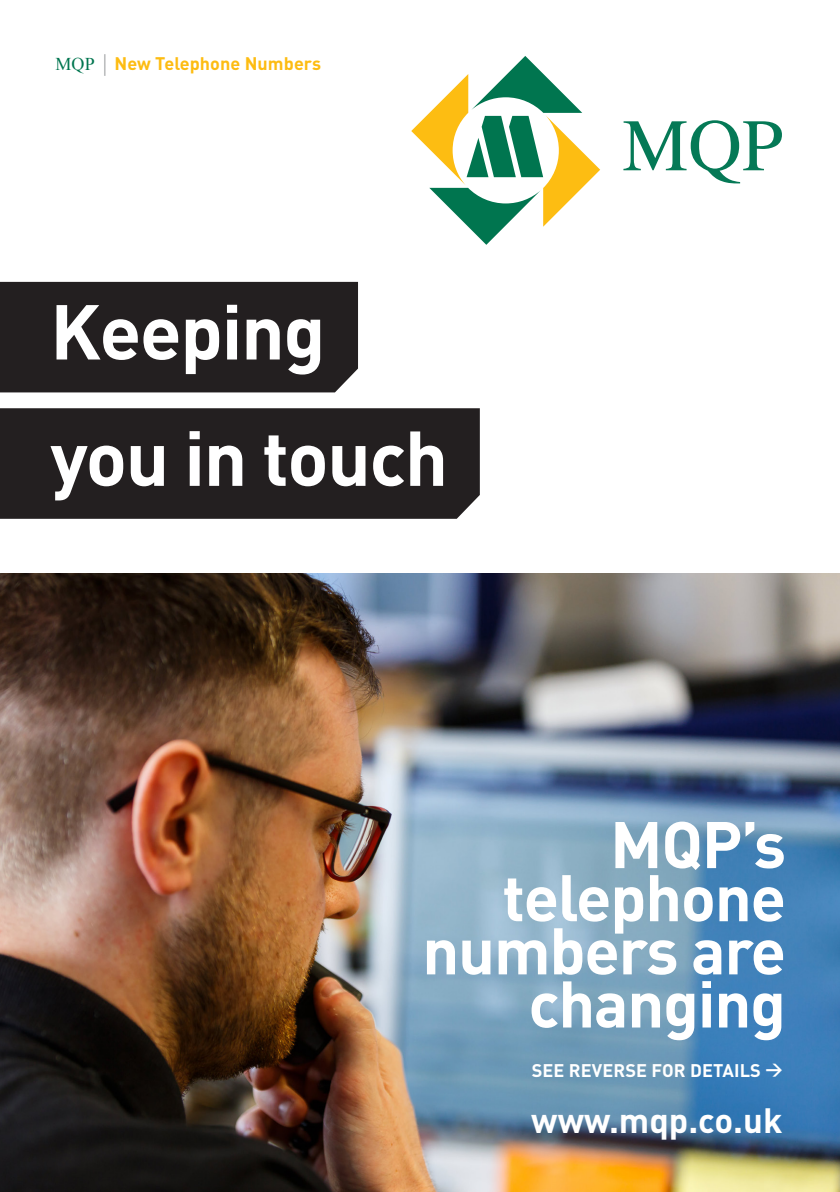
<style>
.page{position:relative;width:840px;height:1192px;background:#fff}
.page>*{position:absolute;margin:0;border:0;box-sizing:border-box;transform-origin:0 0}
.t1{font:700 76.4px/126.2px "DIN";letter-spacing:-.02em;color:#fff}
.t2{font:74px "Times";color:#057956}
.t3{font:700 64.8px/53.2px "DIN";letter-spacing:-.02em;color:#fff;text-align:right}
.t4{font:700 34.8px "DIN";color:#fff}
.t5{font:700 18px "DIN";letter-spacing:.005em;color:#fdbc12}
.t6{font:700 18px "DIN";letter-spacing:.005em;color:#fff}
.s1{font-family:"Times New Roman";font-weight:400;color:#00754f}
.s2{font-weight:300;font-size:25.2px;color:#939598}
.s3{font-size:17px}
</style>
<div class="page">
<div style="left:0;top:282px;width:358px;height:110px;background:#231f20"></div>
<div style="left:0;top:408px;width:479px;height:111px;background:#231f20"></div>
<svg style="left:411px;top:56px;width:189px;height:189px"></svg>
<img style="left:0;top:573px;width:839px;height:618px">
<svg style="left:837px;top:1188px;width:3px;height:4px"></svg>
<p class="t5" style="left:55px;top:52px;width:267px"><span class="s1">MQP</span> <span class="s2">|</span> New Telephone Numbers</p>
<p class="t1" style="left:50px;top:265px;width:399px">Keeping you in touch</p>
<p class="t2" style="left:622px;top:76px;width:162px">MQP</p>
<p class="t3" style="left:422px;top:815px;width:365px">MQP’s telephone numbers are changing</p>
<p class="t6" style="left:531px;top:1058px;width:252px">SEE REVERSE FOR DETAILS <span class="s3">&gt;</span></p>
<p class="t4" style="left:531px;top:1097px;width:252px">www.mqp.co.uk</p>
</div>
